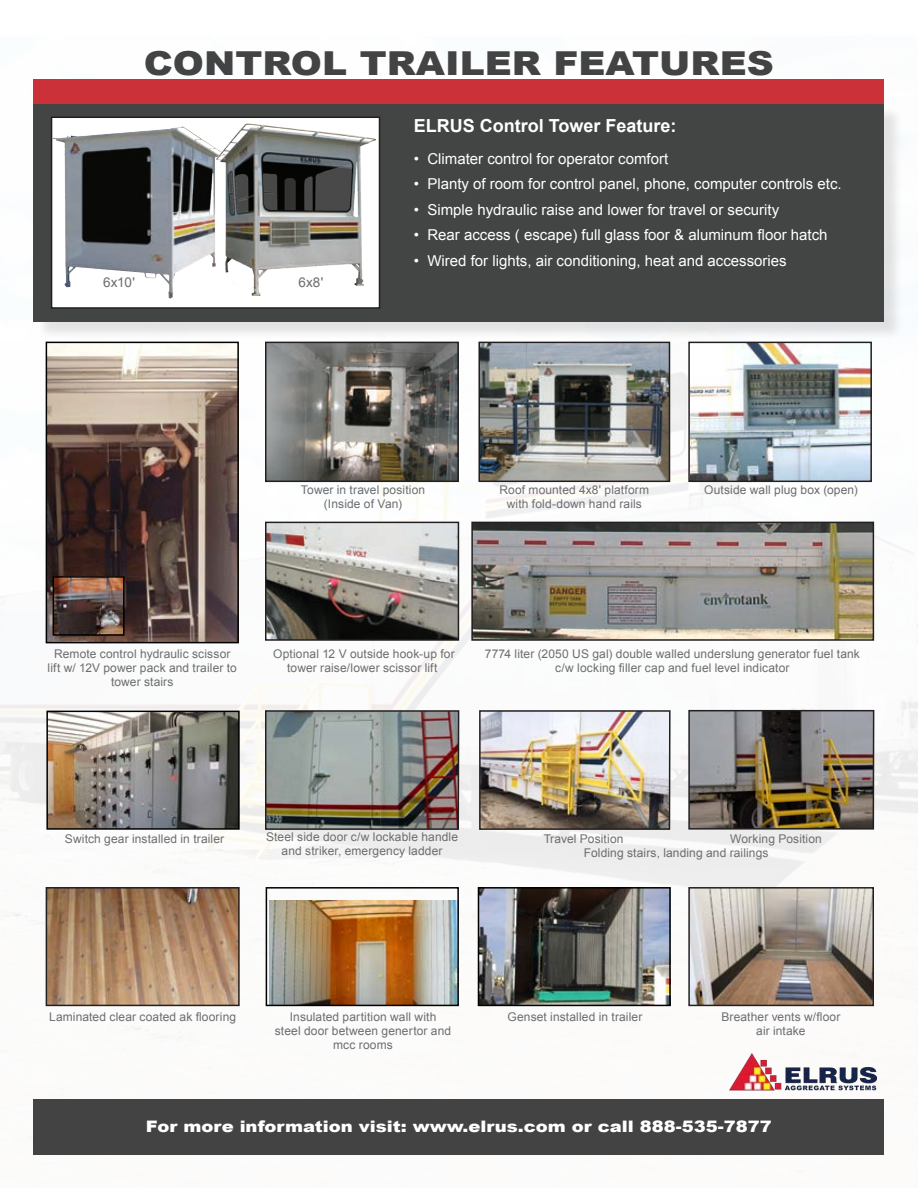
<style>
.page{position:relative;width:918px;height:1188px;background:#fff}
.page>*{position:absolute;margin:0;border:0;box-sizing:border-box;transform-origin:0 0}
.t1{font:900 33px "Arial";color:#434343;scale:1.14 1}
.t2{font:700 18px "Arial";color:#fff}
.t3{font:900 15.9px "Arial";color:#fff;scale:1.14 1}
.t4{font:15px "Arial";color:#fff}
.t5{font:13.5px "Arial";color:#6c6d70}
.t6{font:12px/14.4px "Arial";letter-spacing:.01em;color:#6c6d70;text-align:center}
.t7{font:12px "Arial";letter-spacing:.01em;color:#6a6b6d}
.s1{color:#6c6d70}
</style>
<div class="page">
<img style="left:0;top:79px;width:918px;height:1076px">
<div style="left:34px;top:79px;width:850px;height:25px;background:#cb3138"></div>
<div style="left:34px;top:1099px;width:850px;height:55px;background:#434343"></div>
<img style="left:729px;top:1053px;width:147px;height:38px">
<div style="left:36px;top:106px;width:867px;height:235px;background:#231f20;opacity:.12"></div>
<div style="left:34px;top:104px;width:850px;height:218px;background:#434444"></div>
<svg style="left:54px;top:120px;width:323px;height:186px"></svg>
<div style="left:51px;top:117px;width:329px;height:192px;border:2px solid #231f20"></div>
<img style="left:51px;top:126px;width:131px;height:60px">
<img style="left:211px;top:123px;width:164px;height:173px">
<img style="left:269px;top:900px;width:187px;height:103px">
<div style="left:266px;top:887px;width:193px;height:119px;border:2px solid #000"></div>
<img style="left:481px;top:890px;width:187px;height:113px">
<div style="left:478px;top:887px;width:193px;height:119px;border:2px solid #000"></div>
<img style="left:49px;top:345px;width:187px;height:295px">
<div style="left:46px;top:342px;width:193px;height:301px;border:2px solid #000"></div>
<img style="left:56px;top:579px;width:66px;height:54px">
<div style="left:53px;top:576px;width:72px;height:60px;border:2px solid #000"></div>
<img style="left:49px;top:714px;width:188px;height:113px">
<div style="left:46px;top:711px;width:194px;height:119px;border:2px solid #000"></div>
<img style="left:49px;top:890px;width:188px;height:113px">
<div style="left:46px;top:887px;width:194px;height:119px;border:2px solid #231f20"></div>
<img style="left:691px;top:890px;width:180px;height:113px">
<div style="left:688px;top:887px;width:186px;height:119px;border:2px solid #231f20"></div>
<img style="left:481px;top:345px;width:186px;height:134px">
<div style="left:478px;top:342px;width:192px;height:140px;border:2px solid #231f20"></div>
<img style="left:268px;top:525px;width:188px;height:113px">
<div style="left:265px;top:522px;width:194px;height:119px;border:2px solid #231f20"></div>
<img style="left:268px;top:345px;width:188px;height:134px">
<div style="left:265px;top:342px;width:194px;height:140px;border:2px solid #231f20"></div>
<img style="left:474px;top:525px;width:397px;height:113px">
<div style="left:471px;top:522px;width:403px;height:119px;border:2px solid #231f20"></div>
<img style="left:268px;top:713px;width:188px;height:114px">
<div style="left:265px;top:710px;width:194px;height:120px;border:2px solid #231f20"></div>
<img style="left:482px;top:713px;width:186px;height:114px">
<div style="left:479px;top:710px;width:192px;height:120px;border:2px solid #231f20"></div>
<img style="left:691px;top:345px;width:178px;height:134px">
<div style="left:688px;top:342px;width:184px;height:140px;border:2px solid #231f20"></div>
<img style="left:691px;top:713px;width:180px;height:114px">
<div style="left:688px;top:710px;width:186px;height:120px;border:2px solid #231f20"></div>
<p class="t1" style="left:144px;top:39px;width:554px">CONTROL TRAILER FEATURES</p>
<p class="t5" style="left:103px;top:273px;width:33px">6x10'</p>
<p class="t5" style="left:298px;top:273px;width:26px">6x8'</p>
<p class="t2" style="left:414px;top:113px;width:264px">ELRUS Control Tower Feature:</p>
<p class="t4" style="left:414px;top:149px;width:256px">• Climater control for operator comfort</p>
<p class="t4" style="left:414px;top:174px;width:429px">• Planty of room for control panel, phone, computer controls etc.</p>
<p class="t4" style="left:414px;top:200px;width:367px">• Simple hydraulic raise and lower for travel or security</p>
<p class="t4" style="left:414px;top:225px;width:415px">• Rear access ( escape) full glass foor &amp; aluminum floor hatch</p>
<p class="t4" style="left:414px;top:251px;width:374px">• Wired for lights, air conditioning, heat and accessories</p>
<p class="t6" style="left:301px;top:483px;width:126px">Tower in travel position</p>
<p class="t6" style="left:324px;top:497px;width:80px">(Inside of Van)</p>
<p class="t6" style="left:499px;top:483px;width:151px">Roof mounted 4x8' platform with fold-down hand rails</p>
<p class="t7" style="left:704px;top:482px;width:155px"><span class="s1">Outside w</span>all plug box (open<span class="s1">)</span></p>
<p class="t6" style="left:48px;top:646px;width:191px">Remote control hydraulic scissor lift w/ 12V power pack and trailer to tower stairs</p>
<p class="t6" style="left:273px;top:646px;width:183px">Optional 12 V outside hook-up for tower raise/lower scissor lift</p>
<p class="t6" style="left:485px;top:646px;width:377px">7774 liter (2050 US gal) double walled underslung generator fuel tank c/w locking filler cap and fuel level indicator</p>
<p class="t6" style="left:65px;top:831px;width:161px">Switch gear installed in trailer</p>
<p class="t6" style="left:266px;top:830px;width:193px">Steel side door c/w lockable handle and striker, emergency ladder</p>
<p class="t6" style="left:544px;top:831px;width:81px">Travel Position</p>
<p class="t6" style="left:730px;top:831px;width:93px">Working Position</p>
<p class="t6" style="left:584px;top:846px;width:186px">Folding stairs, landing and railings</p>
<p class="t6" style="left:49px;top:1009px;width:189px">Laminated clear coated ak flooring</p>
<p class="t6" style="left:721px;top:1009px;width:121px">Breather vents w/floor air intake</p>
<p class="t6" style="left:275px;top:1009px;width:178px">Insulated partition wall with<br>steel door between genertor and mcc rooms</p>
<p class="t6" style="left:508px;top:1009px;width:136px">Genset installed in trailer</p>
<p class="t3" style="left:146px;top:1114px;width:551px">For more information visit: www.elrus.com or call 888-535-7877</p>
</div>
